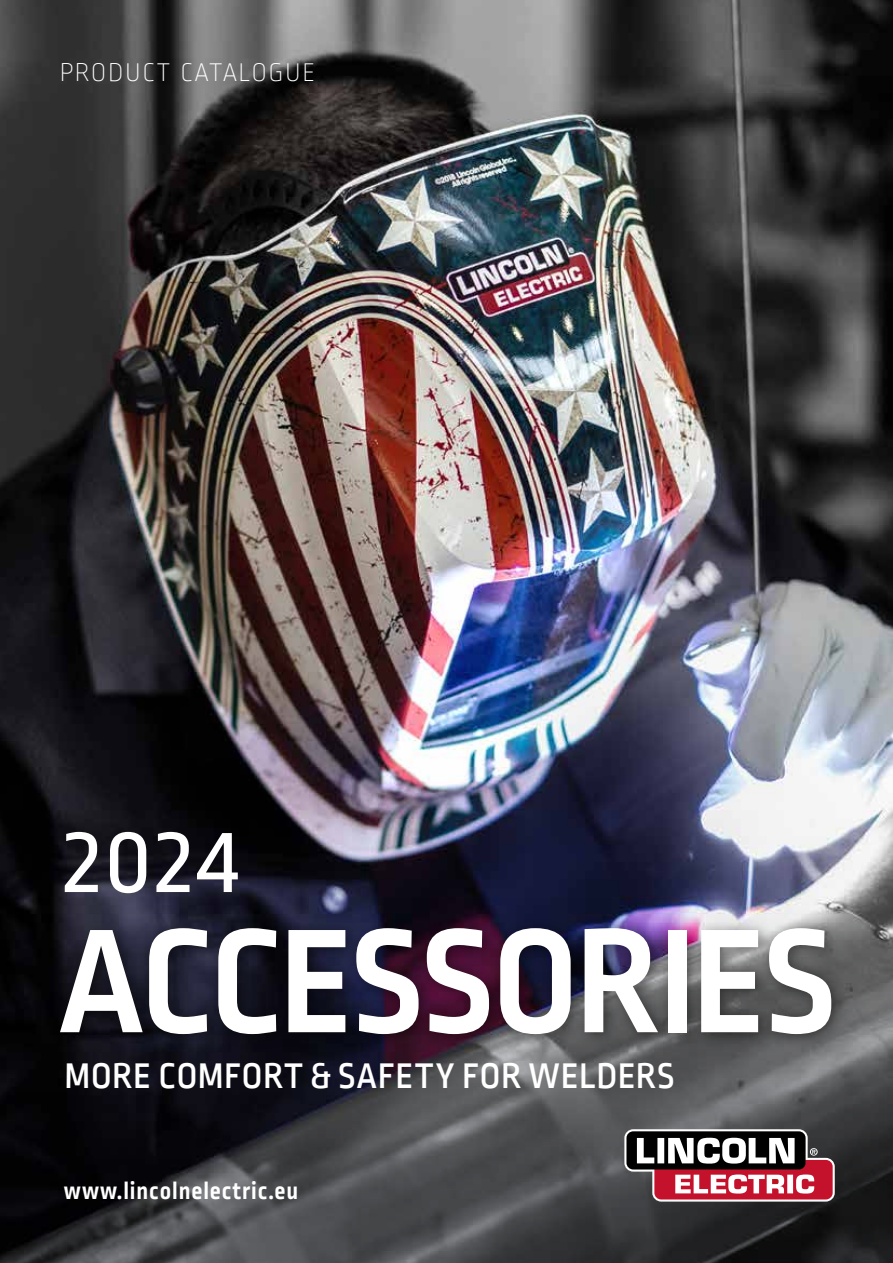
<style>
.page{position:relative;width:893px;height:1263px;background:#fff}
.page>*{position:absolute;margin:0;border:0;box-sizing:border-box;transform-origin:0 0}
.t1{font:700 156px "Ropa Sans Pro";letter-spacing:-.01em;color:#fff}
.t2{font:98.1px "Ropa Sans PTT";color:#fff}
.t3{font:500 37.5px "Ropa Sans PTT";letter-spacing:.01em;color:#fff}
.t4{font:200 27px "Ropa Sans Pro";letter-spacing:.06em;color:#fff}
.t5{font:700 25.5px "Ropa Sans Pro";letter-spacing:.035em;color:#fff}
</style>
<div class="page">
<img style="left:0;top:0;width:893px;height:811px">
<svg style="left:0;top:811px;width:893px;height:452px;background:#3b3b43"></svg>
<div style="left:50px;top:917px;width:798px;height:134px;background:#000;opacity:.5"></div>
<svg style="left:624px;top:1129px;width:211px;height:72px"></svg>
<p class="t4" style="left:60px;top:58px;width:257px">PRODUCT CATALOGUE</p>
<h2 class="t2" style="left:64px;top:807px;width:176px">2024</h2>
<h1 class="t1" style="left:60px;top:893px;width:777px">ACCESSORIES</h1>
<p class="t3" style="left:65px;top:1055px;width:611px">MORE COMFORT &amp; SAFETY FOR WELDERS</p>
<p class="t5" style="left:64px;top:1176px;width:236px">www.lincolnelectric.eu</p>
</div>
